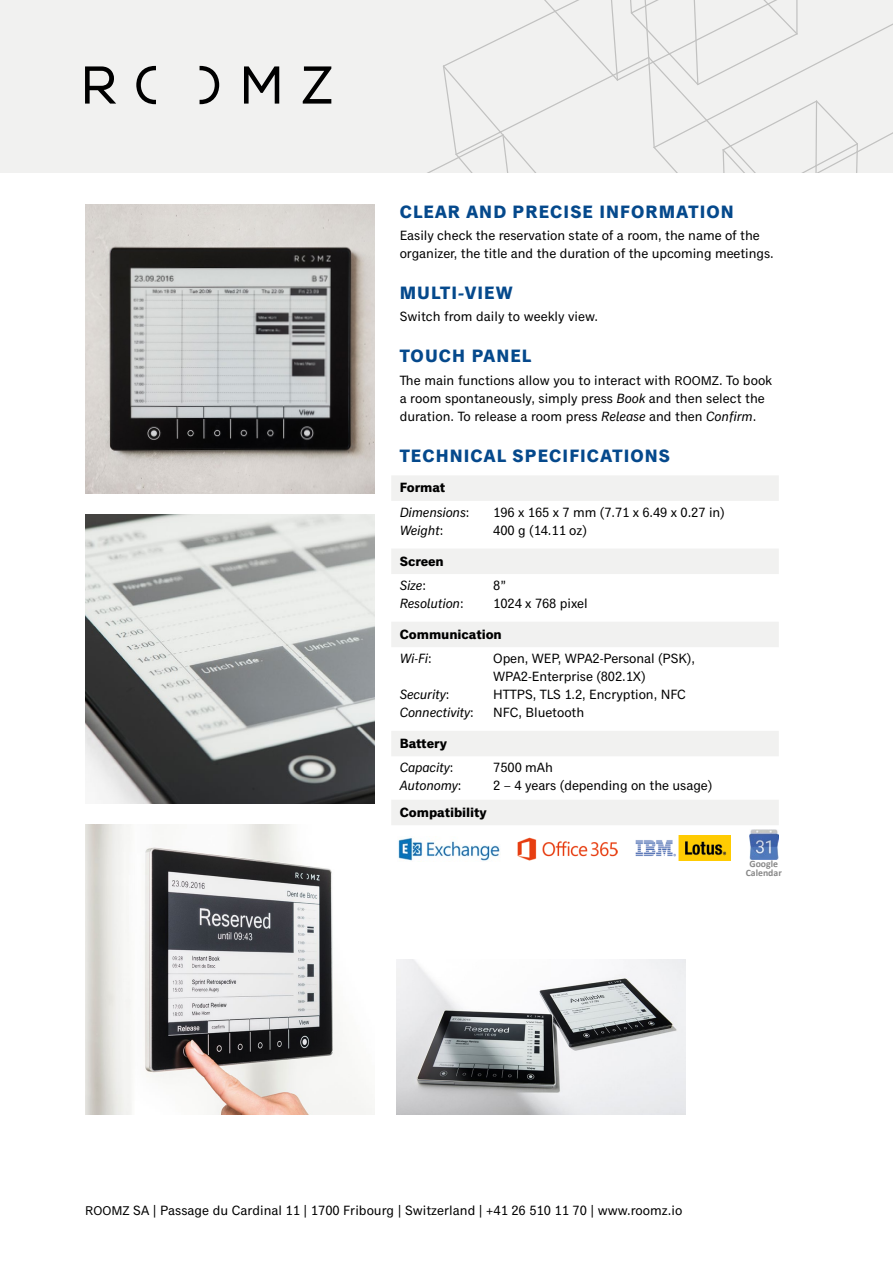
<style>
.page{position:relative;width:893px;height:1263px;background:#fff}
.page>*{position:absolute;margin:0;border:0;box-sizing:border-box;transform-origin:0 0}
.t1{font:700 18px "Classic Grotesque Std";letter-spacing:.06em;color:#05498c}
.t2{font:13.5px/18px "Classic Grotesque Std";letter-spacing:-.005em;color:#000}
.t3{font:italic 13.5px/24.5px "Classic Grotesque Std";letter-spacing:-.005em;color:#000}
.t4{font:700 13.5px/24.5px "Classic Grotesque Std";letter-spacing:-.005em;color:#000}
.t5{font:700 9.75px/9px "Calibri";color:#878787;text-align:center}
.s1{font-size:12.75px}
.s2{font-style:italic}
.s3{font-weight:700;font-style:normal}
.s4{font-style:normal}
.s5{font-weight:400;font-style:italic}
.s6{font-weight:400}
</style>
<div class="page">
<img style="left:85px;top:514px;width:289px;height:290px">
<img style="left:85px;top:825px;width:289px;height:289px">
<div style="left:0;top:0;width:893px;height:172px;background:#f1f1f0"></div>
<img style="left:85px;top:204px;width:289px;height:289px">
<div style="left:391px;top:475px;width:388px;height:26px;background:#f1f1f0"></div>
<div style="left:391px;top:548px;width:388px;height:26px;background:#f1f1f0"></div>
<div style="left:391px;top:622px;width:388px;height:25px;background:#f1f1f0"></div>
<div style="left:391px;top:731px;width:388px;height:25px;background:#f1f1f0"></div>
<div style="left:391px;top:800px;width:388px;height:25px;background:#f1f1f0"></div>
<svg style="left:85px;top:0;width:808px;height:172px"></svg>
<img style="left:635px;top:836px;width:95px;height:24px">
<img style="left:518px;top:837px;width:99px;height:23px">
<img style="left:398px;top:838px;width:102px;height:23px">
<img style="left:749px;top:829px;width:29px;height:30px">
<img style="left:397px;top:959px;width:289px;height:155px">
<h1 class="t1" style="left:400px;top:201px;width:336px">CLEAR AND PRECISE INFORMATION</h1>
<p class="t2" style="left:400px;top:227px;width:376px">Easily check the reservation state of a room, the name of the organizer, the title and the duration of the upcoming meetings.</p>
<h1 class="t1" style="left:400px;top:283px;width:115px">MULTI-VIEW</h1>
<p class="t2" style="left:400px;top:308px;width:200px">Switch from daily to weekly view.</p>
<h1 class="t1" style="left:400px;top:346px;width:133px">TOUCH PANEL</h1>
<p class="t2" style="left:400px;top:372px;width:374px">The main functions allow you to interact with <span class="s1">ROOMZ</span>. To book a room spontaneously, simply press <span class="s2">Book</span> and then select the duration. To release a room press <span class="s2">Release</span> and then <span class="s2">Confirm</span>.</p>
<h1 class="t1" style="left:400px;top:445px;width:272px">TECHNICAL SPECIFICATIONS</h1>
<p class="t3" style="left:400px;top:476px;width:71px"><span class="s3">Format<br></span>Dimensions<span class="s4">:</span></p>
<p class="t2" style="left:493px;top:504px;width:233px">196 x 165 x 7 mm (7.71 x 6.49 x 0.27 in)</p>
<p class="t3" style="left:400px;top:518px;width:45px">Weight<span class="s4">:</span></p>
<p class="t2" style="left:493px;top:522px;width:95px">400 g (14.11 oz)</p>
<p class="t4" style="left:400px;top:550px;width:46px">Screen<br><span class="s5">Size</span><span class="s6">:</span></p>
<p class="t2" style="left:493px;top:577px;width:14px">8”</p>
<p class="t3" style="left:400px;top:592px;width:65px">Resolution<span class="s4">:</span></p>
<p class="t2" style="left:493px;top:595px;width:96px">1024 x 768 pixel</p>
<p class="t4" style="left:400px;top:623px;width:104px">Communication<br><span class="s5">Wi-Fi</span><span class="s6">:</span></p>
<p class="t2" style="left:493px;top:650px;width:203px">Open, WEP, WPA2-Personal (PSK),<br>WPA2-Enterprise (802.1X)</p>
<p class="t3" style="left:400px;top:683px;width:51px">Security<span class="s4">:</span></p>
<p class="t2" style="left:493px;top:686px;width:194px">HTTPS, TLS 1.2, Encryption, NFC</p>
<p class="t3" style="left:400px;top:701px;width:76px">Connectivity<span class="s4">:</span></p>
<p class="t2" style="left:493px;top:704px;width:93px">NFC, Bluetooth</p>
<p class="t3" style="left:400px;top:732px;width:55px"><span class="s3">Battery<br></span>Capacity<span class="s4">:</span></p>
<p class="t2" style="left:493px;top:759px;width:61px">7500 mAh</p>
<p class="t3" style="left:400px;top:774px;width:63px">Autonomy<span class="s4">:</span></p>
<p class="t2" style="left:493px;top:777px;width:221px">2 – 4 years (depending on the usage)</p>
<p class="t4" style="left:400px;top:801px;width:89px">Compatibility</p>
<p class="t5" style="left:746px;top:859px;width:38px">Google<br>Calendar</p>
<p class="t2" style="left:85px;top:1202px;width:599px"><span class="s1">ROOMZ</span> SA | Passage du Cardinal 11 | 1700 Fribourg | Switzerland | +41 26 510 11 70 | www.roomz.io</p>
</div>
